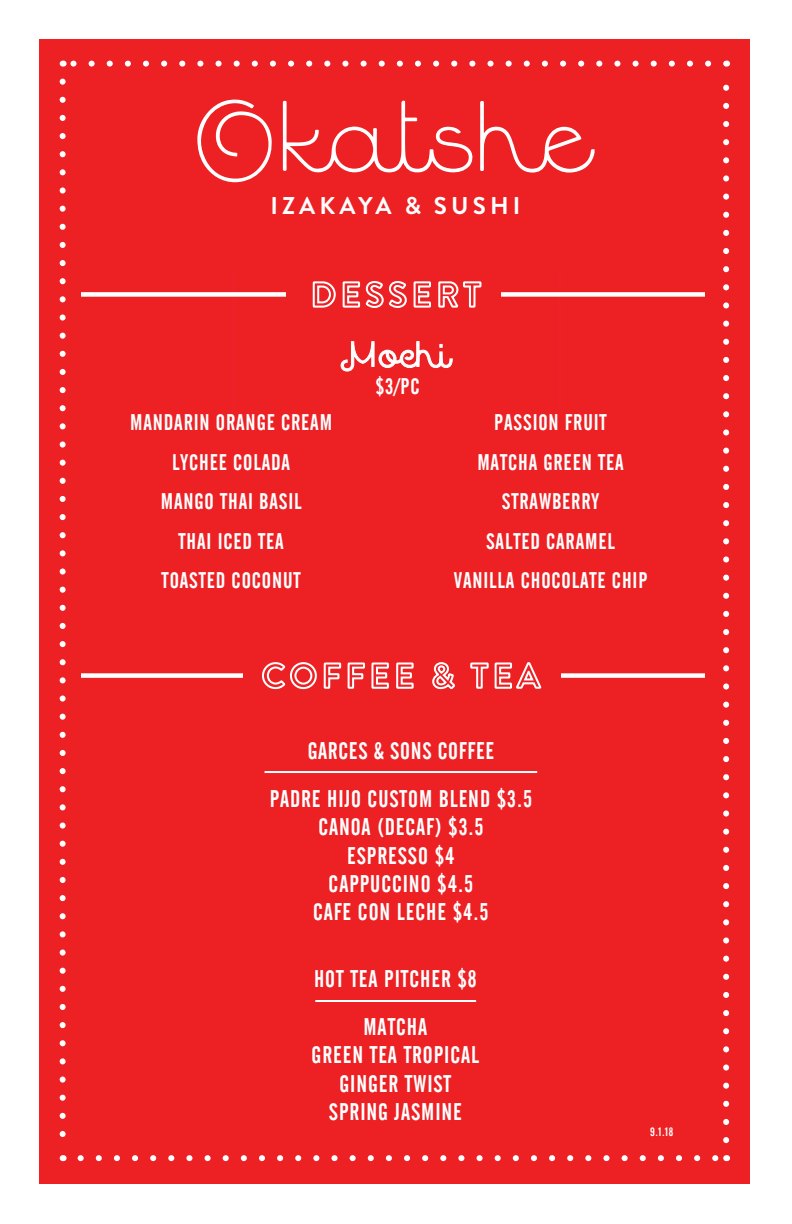
<style>
.page{position:relative;width:792px;height:1224px;background:#fff}
.page>*{position:absolute;margin:0;border:0;box-sizing:border-box;transform-origin:0 0}
.t1{font:58px "Quaderno 20";color:#fff}
.t2{font:700 24.2px "Brandon Grotesque";letter-spacing:.17em;color:#fff}
.t3{font:23.6px/28.2px "Alternate Gothic No 2 BT";letter-spacing:.04em;color:#fff;text-align:center}
.t4{font:22.2px/39.4px "Alternate Gothic No 2 BT";letter-spacing:.04em;color:#fff;text-align:center}
.t5{font:12px "Alternate Gothic No 2 BT";color:#fff}
</style>
<div class="page">
<div style="left:39px;top:40px;width:711px;height:1144px;background:#ed2024"></div>
<div style="left:286px;top:360px;width:5px;height:17px;border:1px solid #ed2024"></div>
<svg style="left:312px;top:281px;width:170px;height:27px"></svg>
<svg style="left:262px;top:662px;width:152px;height:28px"></svg>
<svg style="left:432px;top:662px;width:23px;height:28px"></svg>
<svg style="left:470px;top:662px;width:72px;height:27px"></svg>
<div style="left:502px;top:292px;width:202px;height:5px;background:#fff"></div>
<div style="left:561px;top:673px;width:143px;height:5px;background:#fff"></div>
<div style="left:82px;top:292px;width:203px;height:5px;background:#fff"></div>
<div style="left:82px;top:673px;width:160px;height:5px;background:#fff"></div>
<svg style="left:340px;top:341px;width:113px;height:31px"></svg>
<svg style="left:480px;top:101px;width:115px;height:72px"></svg>
<svg style="left:283px;top:101px;width:190px;height:72px"></svg>
<svg style="left:197px;top:99px;width:75px;height:83px"></svg>
<svg style="left:60px;top:82px;width:6px;height:1055px"></svg>
<svg style="left:81px;top:1155px;width:636px;height:6px"></svg>
<svg style="left:723px;top:84px;width:6px;height:1056px"></svg>
<svg style="left:72px;top:61px;width:636px;height:6px"></svg>
<hr style="left:315px;top:1000px;width:161px;height:2px;background:#fff">
<hr style="left:265px;top:771px;width:272px;height:2px;background:#fff">
<p class="t2" style="left:270px;top:189px;width:252px">IZAKAYA &amp; SUSHI</p>
<h1 class="t1" style="left:339px;top:312px;width:114px">Mochi</h1>
<p class="t4" style="left:375px;top:367px;width:46px">$3/PC</p>
<p class="t4" style="left:130px;top:403px;width:203px">MANDARIN ORANGE CREAM<br>LYCHEE COLADA<br>MANGO THAI BASIL<br>THAI ICED TEA<br>TOASTED COCONUT</p>
<p class="t4" style="left:454px;top:403px;width:195px">PASSION FRUIT<br>MATCHA GREEN TEA<br>STRAWBERRY<br>SALTED CARAMEL<br>VANILLA CHOCOLATE CHIP</p>
<p class="t3" style="left:270px;top:727px;width:264px;line-height:48px">GARCES &amp; SONS COFFEE<br>PADRE HIJO CUSTOM BLEND $3.5</p>
<p class="t3" style="left:313px;top:813px;width:177px">CANOA (DECAF) $3.5<br>ESPRESSO $4<br>CAPPUCCINO $4.5<br>CAFE CON LECHE $4.5</p>
<p class="t3" style="left:314px;top:955px;width:164px;line-height:48px">HOT TEA PITCHER $8<br>MATCHA</p>
<p class="t3" style="left:312px;top:1041px;width:169px">GREEN TEA TROPICAL<br>GINGER TWIST<br>SPRING JASMINE</p>
<p class="t5" style="left:650px;top:1126px;width:25px">9.1.18</p>
</div>
